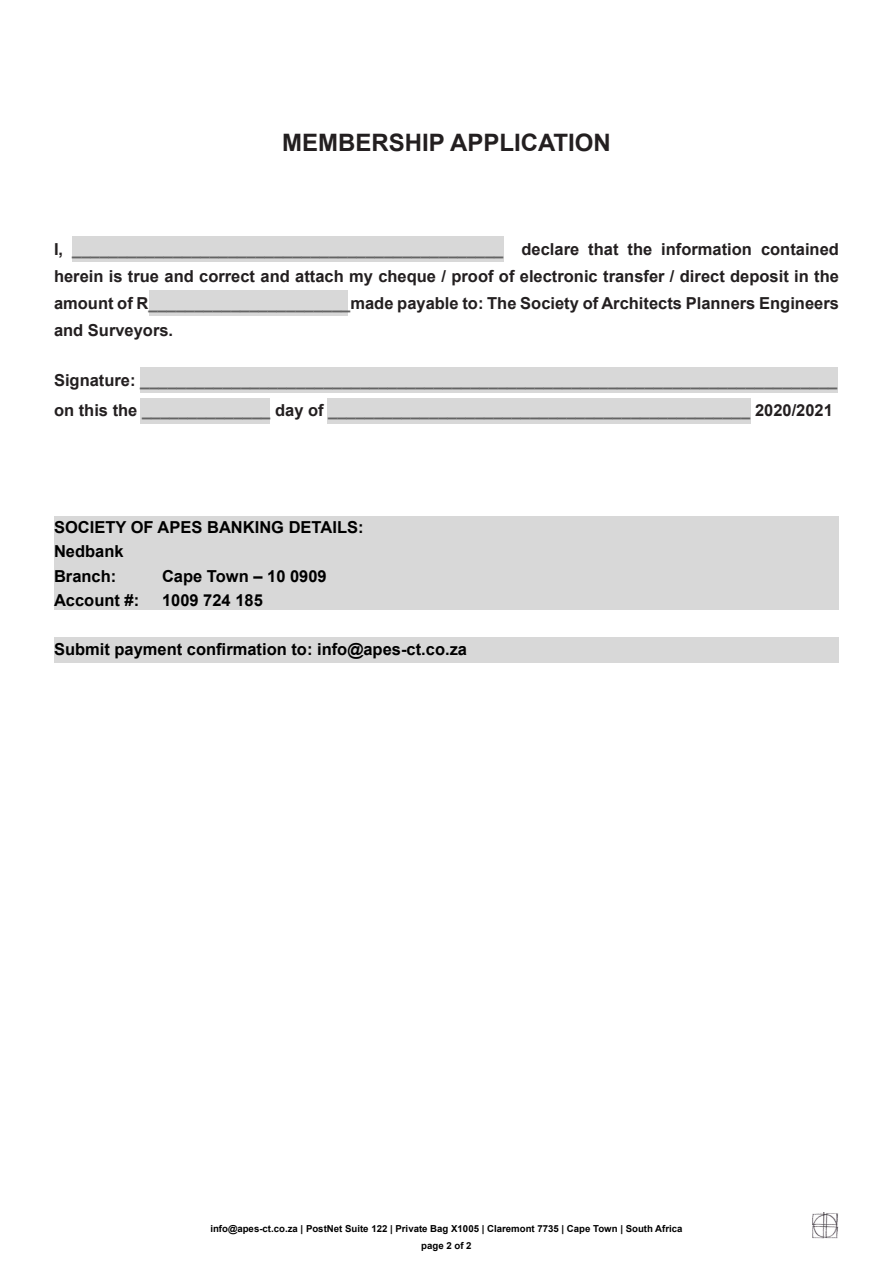
<style>
.page{position:relative;width:893px;height:1263px;background:#fff}
.page>*{position:absolute;margin:0;border:0;box-sizing:border-box;transform-origin:0 0}
.t1{font:700 24px "Arial";color:#231f20}
.t2{font:700 16.5px/27px "Arial";color:#231f20;text-align:justify}
.t3{font:700 16.5px "Arial";color:#646464}
.t4{font:700 16.5px "Arial";color:#000}
.t5{font:700 9.6px "Arial";color:#000}
.s1{color:#646464}
.s2{color:#231f20}
</style>
<div class="page">
<div style="left:54px;top:637px;width:784px;height:25px;background:#d8d8d8"></div>
<div style="left:140px;top:367px;width:698px;height:25px;background:#d8d8d8"></div>
<div style="left:149px;top:291px;width:198px;height:25px;background:#d8d8d8"></div>
<div style="left:72px;top:236px;width:432px;height:25px;background:#d8d8d8"></div>
<div style="left:140px;top:398px;width:130px;height:25px;background:#d8d8d8"></div>
<div style="left:328px;top:398px;width:423px;height:25px;background:#d8d8d8"></div>
<div style="left:54px;top:516px;width:784px;height:94px;background:#d8d8d8"></div>
<img style="left:813px;top:1212px;width:25px;height:26px">
<p class="t1" style="left:282px;top:125px;width:330px">MEMBERSHIP APPLICATION</p>
<p class="t2" style="left:54px;top:236px;width:786px">I, <span class="s1">_______________________________________________</span> declare that the information contained herein is true and correct and attach my cheque / proof of electronic transfer / direct deposit in the amount of R<span class="s1">______________________</span>made payable to: The Society of Architects Planners Engineers and Surveyors.</p>
<p class="t3" style="left:54px;top:368px;width:785px"><span class="s2">Signature:</span> ____________________________________________________________________________</p>
<p class="t3" style="left:54px;top:398px;width:780px"><span class="s2">on this the</span> ______________ <span class="s2">day of</span> ______________________________________________ <span class="s2">2020/2021</span></p>
<p class="t4" style="left:54px;top:516px;width:311px">SOCIETY OF APES BANKING DETAILS:</p>
<p class="t4" style="left:54px;top:540px;width:71px">Nedbank</p>
<p class="t4" style="left:54px;top:564px;width:64px">Branch:</p>
<p class="t4" style="left:162px;top:564px;width:166px">Cape Town – 10 0909</p>
<p class="t4" style="left:54px;top:588px;width:87px">Account #:</p>
<p class="t4" style="left:162px;top:588px;width:102px">1009 724 185</p>
<p class="t4" style="left:54px;top:637px;width:415px">Submit payment confirmation to: info@apes-ct.co.za</p>
<p class="t5" style="left:210px;top:1221px;width:474px">info@apes-ct.co.za | PostNet Suite 122 | Private Bag X1005 | Claremont 7735 | Cape Town | South Africa</p>
<p class="t5" style="left:421px;top:1238px;width:52px">page 2 of 2</p>
</div>
